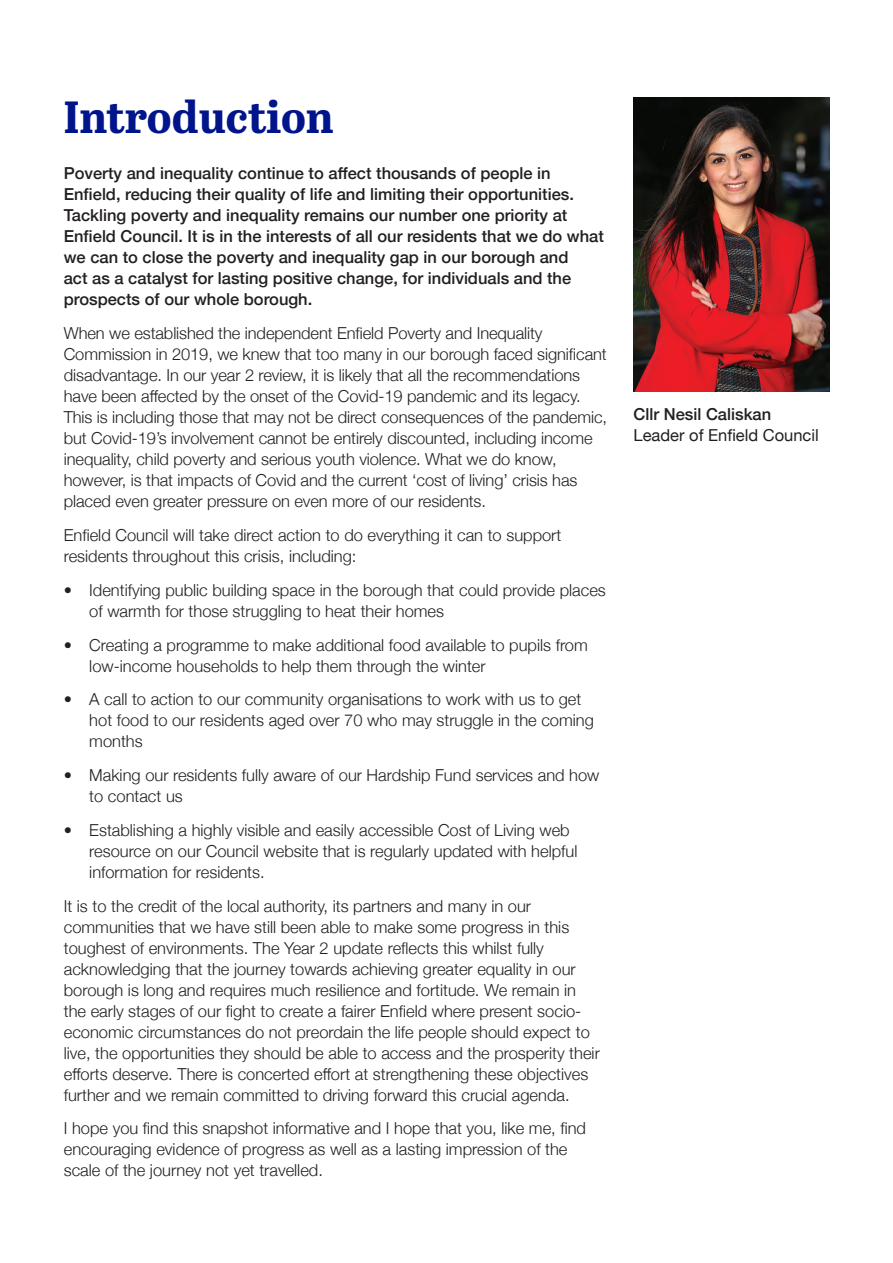
<style>
.page{position:relative;width:893px;height:1263px;background:#fff}
.page>*{position:absolute;margin:0;border:0;box-sizing:border-box;transform-origin:0 0}
.Head1{font:700 45px "Abril Titling";letter-spacing:-.005em;color:#00148b}
.body_copy_10pt{font:300 16.5px/21px "Helvetica Neue";color:#231f20}
.body_copy_10pt-2{font:500 16.5px/21px "Helvetica Neue";color:#231f20}
.body_copy_10pt-3{font:16.5px "Helvetica Neue";color:#231f20}
</style>
<div class="page">
<hr style="left:892px;top:0;width:1px;height:1263px;background:#ffd6de">
<hr style="left:892px;top:527px;width:1px;height:570px;background:#ffe4e9">
<hr style="left:858px;top:43px;width:35px;height:2px;background:#fff">
<hr style="left:866px;top:1227px;width:27px;height:2px;background:#fff">
<img style="left:634px;top:98px;width:195px;height:293px">
<p class="Head1" style="left:64px;top:84px;width:272px">Introduction</p>
<p class="body_copy_10pt-2" style="left:64px;top:162px;width:542px">Poverty and inequality continue to affect thousands of people in Enfield, reducing their quality of life and limiting their opportunities.<br>Tackling poverty and inequality remains our number one priority at Enfield Council. It is in the interests of all our residents that we do what we can to close the poverty and inequality gap in our borough and<br>act as a catalyst for lasting positive change, for individuals and the prospects of our whole borough.</p>
<p class="body_copy_10pt" style="left:64px;top:322px;width:545px">When we established the independent Enfield Poverty and Inequality Commission in 2019, we knew that too many in our borough faced significant disadvantage. In our year 2 review, it is likely that all the recommendations have been affected by the onset of the Covid-19 pandemic and its legacy.<br>This is including those that may not be direct consequences of the pandemic, but Covid-19’s involvement cannot be entirely discounted, including income inequality, child poverty and serious youth violence. What we do know, however, is that impacts of Covid and the current ‘cost of living’ crisis has placed even greater pressure on even more of our residents.</p>
<p class="body_copy_10pt" style="left:64px;top:523px;width:499px">Enfield Council will take direct action to do everything it can to support residents throughout this crisis, including:</p>
<p class="body_copy_10pt" style="left:89px;top:578px;width:518px;text-indent:-26px">• Identifying public building space in the borough that could provide places of warmth for those struggling to heat their homes</p>
<p class="body_copy_10pt" style="left:89px;top:633px;width:500px;text-indent:-26px">• Creating a programme to make additional food available to pupils from low-income households to help them through the winter</p>
<p class="body_copy_10pt" style="left:89px;top:688px;width:506px;text-indent:-26px">• A call to action to our community organisations to work with us to get hot food to our residents aged over 70 who may struggle in the coming months</p>
<p class="body_copy_10pt" style="left:89px;top:763px;width:512px;text-indent:-26px">• Making our residents fully aware of our Hardship Fund services and how to contact us</p>
<p class="body_copy_10pt" style="left:89px;top:818px;width:490px;text-indent:-26px">• Establishing a highly visible and easily accessible Cost of Living web resource on our Council website that is regularly updated with helpful information for residents.</p>
<p class="body_copy_10pt" style="left:64px;top:894px;width:538px">It is to the credit of the local authority, its partners and many in our communities that we have still been able to make some progress in this toughest of environments. The Year 2 update reflects this whilst fully acknowledging that the journey towards achieving greater equality in our borough is long and requires much resilience and fortitude. We remain in the early stages of our fight to create a fairer Enfield where present socio&shy;economic circumstances do not preordain the life people should expect to live, the opportunities they should be able to access and the prosperity their efforts deserve. There is concerted effort at strengthening these objectives further and we remain committed to driving forward this crucial agenda.</p>
<p class="body_copy_10pt" style="left:64px;top:1117px;width:524px">I hope you find this snapshot informative and I hope that you, like me, find encouraging evidence of progress as well as a lasting impression of the scale of the journey not yet travelled.</p>
<p class="body_copy_10pt-2" style="left:634px;top:402px;width:139px">Cllr Nesil Caliskan</p>
<p class="body_copy_10pt-3" style="left:634px;top:423px;width:187px">Leader of Enfield Council</p>
</div>
